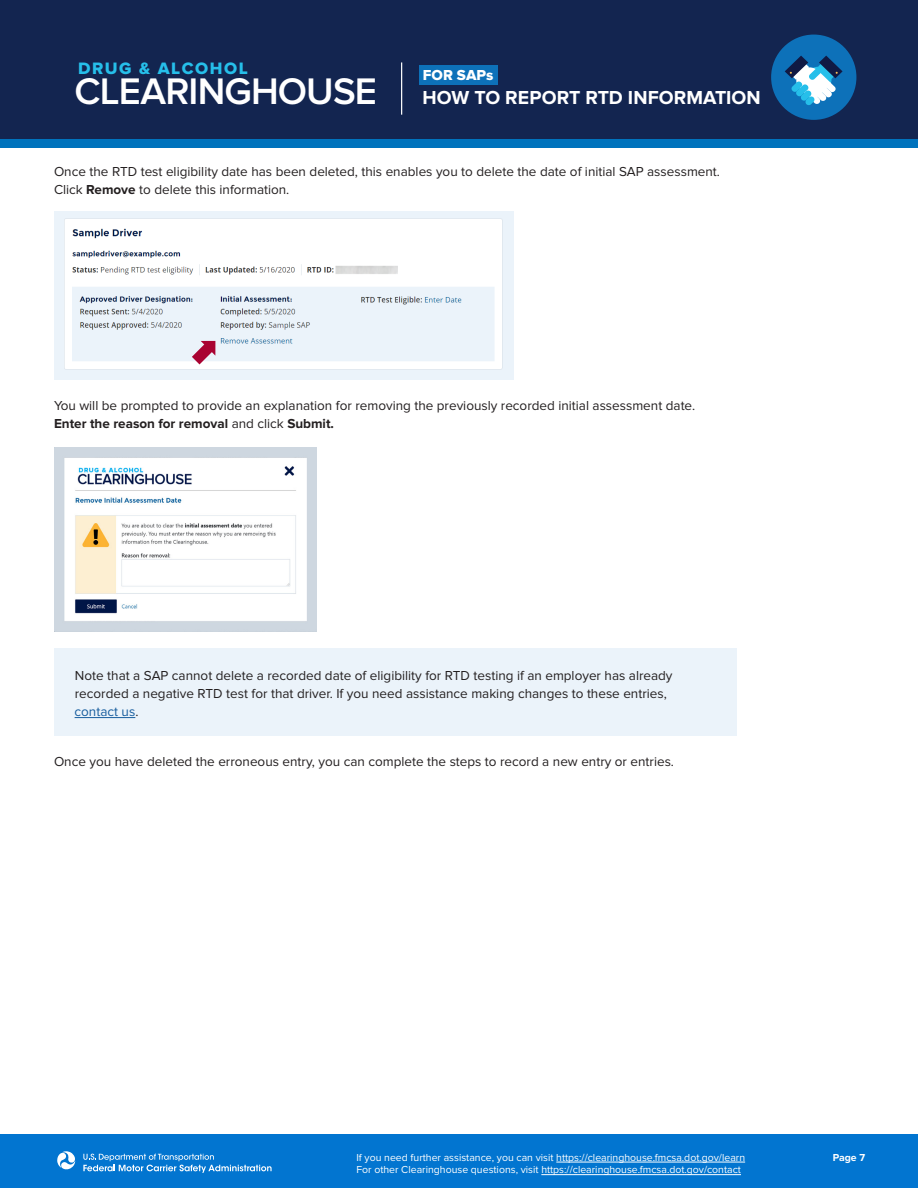
<style>
.page{position:relative;width:918px;height:1188px;background:#fff}
.page>*{position:absolute;margin:0;border:0;box-sizing:border-box;transform-origin:0 0}
.t1{font:600 38.4px "Proxima Nova";letter-spacing:-.025em;color:#fff}
.t2{font:700 19.5px "Proxima Nova";letter-spacing:.005em;color:#fff}
.t3{font:17.1px "Proxima Nova Extrabld";letter-spacing:.09em;color:#26bfea}
.t4{font:15px "Proxima Nova Extrabld";letter-spacing:.005em;color:#fff}
.t5{font:13.5px/18px "Proxima Nova";color:#231f20}
.t6{font:10.5px/12.6px "Proxima Nova";color:#fff}
.t7{font:700 10.5px "Proxima Nova";color:#fff}
.s1{font-weight:700}
.s2{color:#175d9e}
</style>
<div class="page">
<div style="left:0;top:0;width:918px;height:145px;background:#132550"></div>
<div style="left:0;top:139px;width:918px;height:8px;background:#0073bd"></div>
<div style="left:419px;top:65px;width:79px;height:20px;background:#0d71b9"></div>
<div style="left:0;top:1134px;width:918px;height:54px;background:#0275d0"></div>
<svg style="left:57px;top:1151px;width:19px;height:19px"></svg>
<svg style="left:83px;top:1154px;width:189px;height:19px"></svg>
<hr style="left:556px;top:1162px;width:189px;height:1px;background:#fff">
<hr style="left:541px;top:1174px;width:200px;height:1px;background:#fff">
<hr style="left:401px;top:62px;width:1px;height:53px;background:#fff">
<div style="left:771px;top:35px;width:85px;height:85px;background:#0d71b9;border-radius:50%"></div>
<svg style="left:785px;top:56px;width:58px;height:49px"></svg>
<img style="left:54px;top:212px;width:459px;height:167px">
<div style="left:54px;top:649px;width:683px;height:87px;background:#ebf3fa"></div>
<hr style="left:75px;top:717px;width:60px;height:1px;background:#175d9e">
<svg style="left:192px;top:341px;width:23px;height:23px"></svg>
<img style="left:54px;top:447px;width:262px;height:184px">
<p class="t3" style="left:78px;top:58px;width:171px">DRUG &amp; ALCOHOL</p>
<h1 class="t1" style="left:75px;top:69px;width:304px">CLEARINGHOUSE</h1>
<p class="t4" style="left:423px;top:67px;width:72px">FOR SAPs</p>
<h2 class="t2" style="left:423px;top:86px;width:340px">HOW TO REPORT RTD INFORMATION</h2>
<p class="t5" style="left:54px;top:162px;width:668px">Once the RTD test eligibility date has been deleted, this enables you to delete the date of initial SAP assessment.<br>Click <span class="s1">Remove</span> to delete this information.</p>
<p class="t5" style="left:54px;top:397px;width:643px">You will be prompted to provide an explanation for removing the previously recorded initial assessment date.<br><span class="s1">Enter the reason for removal</span> and click <span class="s1">Submit.</span></p>
<p class="t5" style="left:75px;top:667px;width:600px">Note that a SAP cannot delete a recorded date of eligibility for RTD testing if an employer has already recorded a negative RTD test for that driver. If you need assistance making changes to these entries, <span class="s2">contact us</span>.</p>
<p class="t5" style="left:54px;top:753px;width:622px">Once you have deleted the erroneous entry, you can complete the steps to record a new entry or entries.</p>
<p class="t6" style="left:356px;top:1151px;width:390px">If you need further assistance, you can visit https://clearinghouse.fmcsa.dot.gov/learn<br>For other Clearinghouse questions, visit https://clearinghouse.fmcsa.dot.gov/contact</p>
<p class="t7" style="left:833px;top:1151px;width:34px">Page 7</p>
</div>
